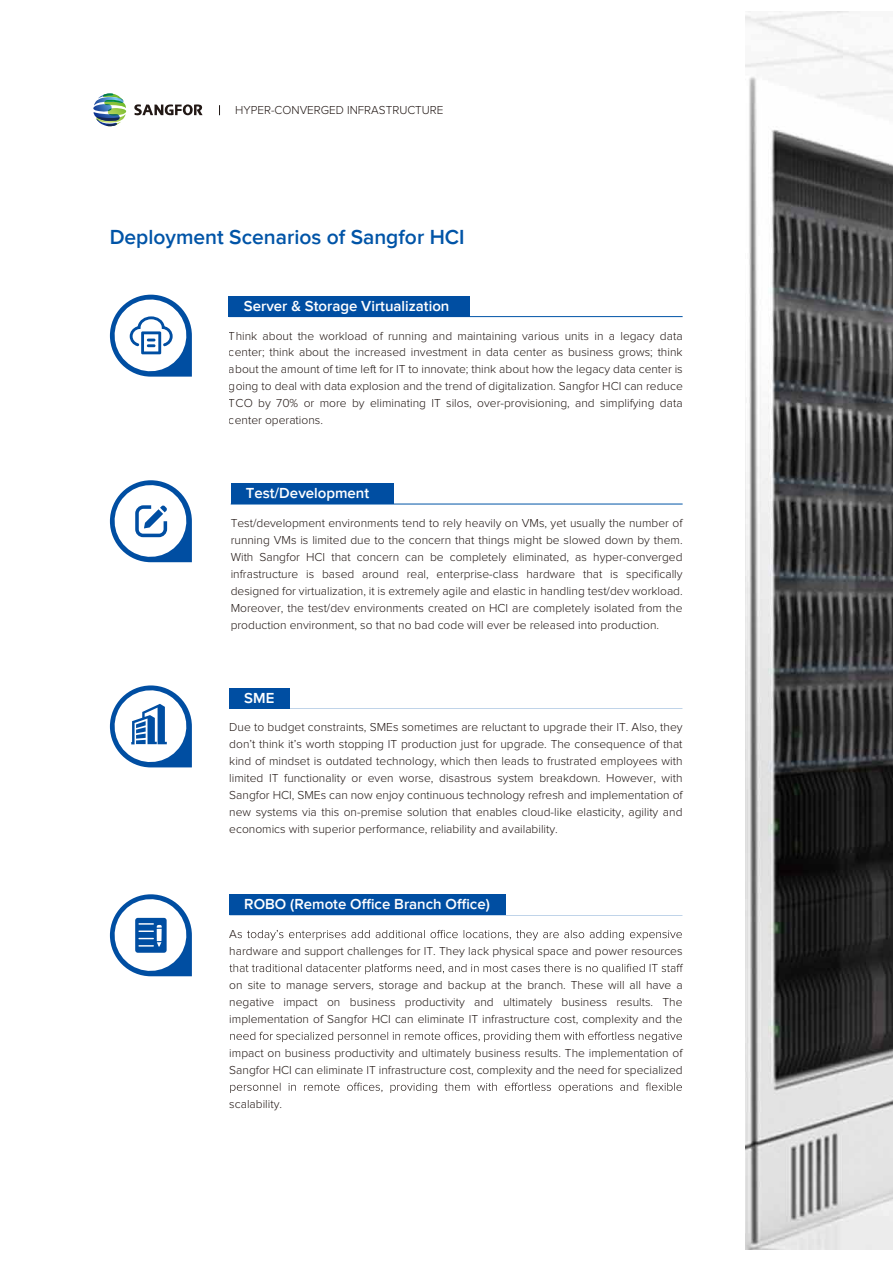
<style>
.page{position:relative;width:893px;height:1263px;background:#fff}
.page>*{position:absolute;margin:0;border:0;box-sizing:border-box;transform-origin:0 0}
.t1{font:600 21px "Proxima Nova";color:#0054a7}
.t2{font:600 15px "Proxima Nova";color:#fff}
.t3{font:300 12px/17px "Proxima Nova";color:#221815;text-align:justify}
</style>
<div class="page">
<img style="left:745px;top:12px;width:148px;height:1237px">
<svg style="left:93px;top:93px;width:33px;height:33px"></svg>
<svg style="left:134px;top:104px;width:69px;height:12px"></svg>
<div style="left:229px;top:296px;width:241px;height:20px;background:#004ea2"></div>
<div style="left:231px;top:483px;width:163px;height:21px;background:#004ea2"></div>
<div style="left:229px;top:688px;width:61px;height:20px;background:#004ea2"></div>
<svg style="left:238px;top:930px;width:444px;height:10px"></svg>
<svg style="left:229px;top:964px;width:454px;height:10px"></svg>
<svg style="left:230px;top:1032px;width:452px;height:10px"></svg>
<svg style="left:230px;top:1082px;width:452px;height:11px"></svg>
<div style="left:229px;top:894px;width:276px;height:21px;background:#004ea2"></div>
<svg style="left:110px;top:294px;width:82px;height:83px"></svg>
<svg style="left:110px;top:480px;width:82px;height:82px"></svg>
<svg style="left:110px;top:685px;width:82px;height:82px"></svg>
<svg style="left:110px;top:894px;width:82px;height:82px"></svg>
<p class="t3" style="left:235px;top:102px;width:210px">HYPER-CONVERGED INFRASTRUCTURE</p>
<h1 class="t1" style="left:110px;top:225px;width:356px">Deployment Scenarios of Sangfor HCI</h1>
<p class="t2" style="left:244px;top:297px;width:207px">Server &amp; Storage Virtualization</p>
<p class="t3" style="left:229px;top:328px;width:455px">Think about the workload of running and maintaining various units in a legacy data center; think about the increased investment in data center as business grows; think about the amount of time left for IT to innovate; think about how the legacy data center is going to deal with data explosion and the trend of digitalization. Sangfor HCI can reduce TCO by 70% or more by eliminating IT silos, over-provisioning, and simplifying data center operations.</p>
<p class="t2" style="left:246px;top:485px;width:125px">Test/Development</p>
<p class="t3" style="left:231px;top:515px;width:454px">Test/development environments tend to rely heavily on VMs, yet usually the number of running VMs is limited due to the concern that things might be slowed down by them.<br>With Sangfor HCI that concern can be completely eliminated, as hyper-converged infrastructure is based around real, enterprise-class hardware that is specifically designed for virtualization, it is extremely agile and elastic in handling test/dev workload.<br>Moreover, the test/dev environments created on HCI are completely isolated from the production environment, so that no bad code will ever be released into production.</p>
<p class="t2" style="left:244px;top:689px;width:32px">SME</p>
<p class="t3" style="left:229px;top:719px;width:455px">Due to budget constraints, SMEs sometimes are reluctant to upgrade their IT. Also, they don’t think it’s worth stopping IT production just for upgrade. The consequence of that kind of mindset is outdated technology, which then leads to frustrated employees with limited IT functionality or even worse, disastrous system breakdown. However, with Sangfor HCI, SMEs can now enjoy continuous technology refresh and implementation of new systems via this on-premise solution that enables cloud-like elasticity, agility and economics with superior performance, reliability and availability.</p>
<p class="t2" style="left:244px;top:896px;width:247px">ROBO (Remote Office Branch Office)</p>
<p class="t3" style="left:229px;top:926px;width:455px">A<br>hardware and support challenges for IT. They lack physical space and power resources</p>
<p class="t3" style="left:229px;top:977px;width:455px">on site to manage servers, storage and backup at the branch. These will all have a negative impact on business productivity and ultimately business results. The implementation of Sangfor HCI can eliminate IT infrastructure cost, complexity and the</p>
<p class="t3" style="left:229px;top:1045px;width:455px">impact on business productivity and ultimately business results. The implementation of<br>Sangfor HCI can eliminate IT infrastructure cost, complexity and the need for specialized</p>
<p class="t3" style="left:229px;top:1096px;width:54px">scalability.</p>
</div>
